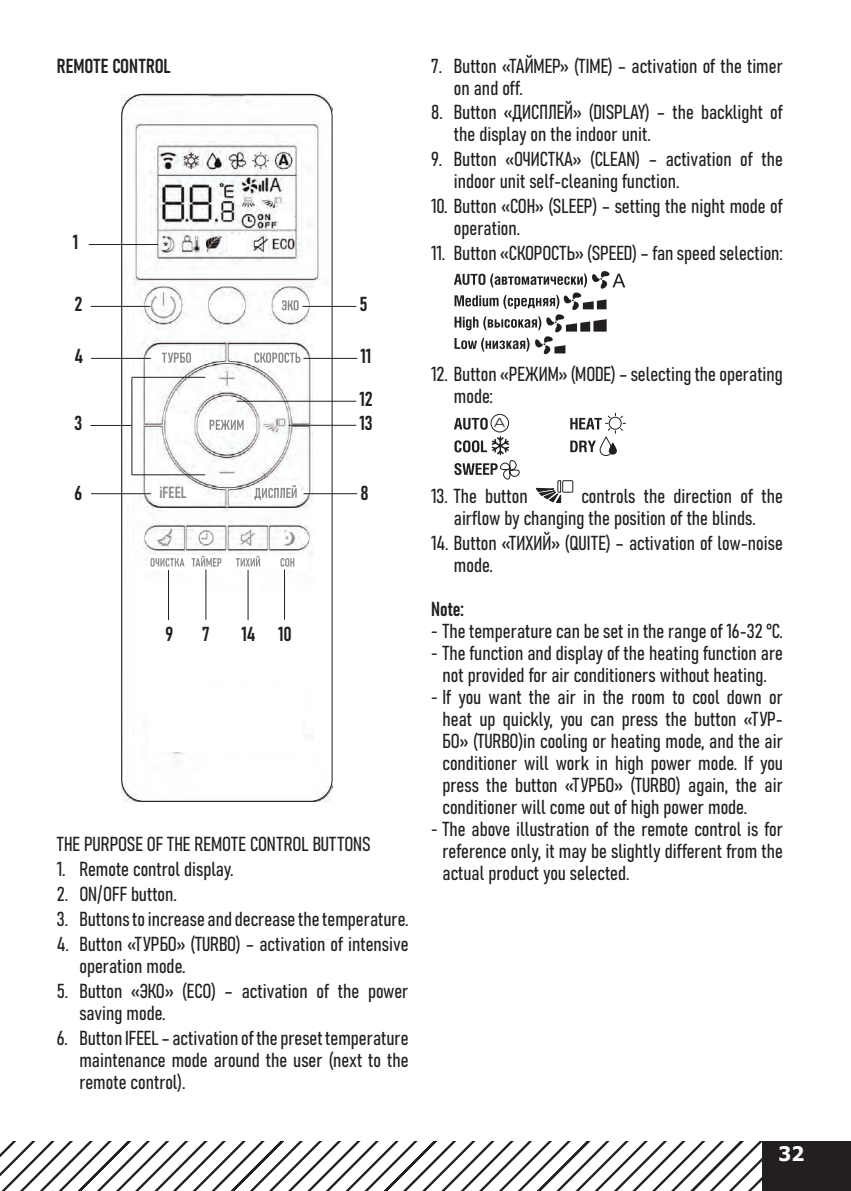
<style>
.page{position:relative;width:851px;height:1191px;background:#fff}
.page>*{position:absolute;margin:0;border:0;box-sizing:border-box;transform-origin:0 0}
.t1{font:20px/22px "Bahnschrift";color:#231f20}
.t2{font:20px "Tahoma KZ Bold";color:#fff}
.t3{font:16px "Bahnschrift";color:#8c8a8d}
.t4{font:13px "Europe Ext";color:#231f20}
.s1{font-family:"Tahoma KZ";font-size:18px}
</style>
<div class="page">
<div style="left:762px;top:1141px;width:88px;height:50px;background:#231f20"></div>
<svg style="left:0;top:1141px;width:762px;height:50px"></svg>
<img style="left:122px;top:94px;width:210px;height:707px">
<div style="left:275px;top:299px;width:29px;height:14px;background:#fff"></div>
<div style="left:252px;top:351px;width:49px;height:14px;background:#fff"></div>
<div style="left:153px;top:351px;width:49px;height:14px;background:#fff"></div>
<div style="left:202px;top:418px;width:49px;height:14px;background:#fff"></div>
<div style="left:152px;top:487px;width:48px;height:14px;background:#fff"></div>
<svg style="left:252px;top:487px;width:49px;height:14px"></svg>
<div style="left:148px;top:555px;width:159px;height:15px;background:#fff"></div>
<div style="left:121px;top:94px;width:211px;height:707px;border:1px solid #231f20;border-radius:22px"></div>
<div style="left:149px;top:683px;width:154px;height:69px;background:#fff"></div>
<svg style="left:162px;top:352px;width:29px;height:11px"></svg>
<svg style="left:209px;top:420px;width:34px;height:10px"></svg>
<svg style="left:254px;top:485px;width:42px;height:15px"></svg>
<svg style="left:280px;top:558px;width:14px;height:8px"></svg>
<svg style="left:236px;top:556px;width:24px;height:10px"></svg>
<svg style="left:191px;top:556px;width:30px;height:10px"></svg>
<svg style="left:150px;top:558px;width:34px;height:8px"></svg>
<svg style="left:254px;top:352px;width:46px;height:11px"></svg>
<svg style="left:282px;top:300px;width:16px;height:10px"></svg>
<div style="left:279px;top:212px;width:15px;height:17px;background:#fff"></div>
<div style="left:227px;top:235px;width:20px;height:20px;background:#fff"></div>
<div style="left:213px;top:299px;width:27px;height:14px;background:#fff"></div>
<div style="left:168px;top:416px;width:22px;height:18px;background:#fff"></div>
<hr style="left:91px;top:306px;width:60px;height:1px;background:#231f20">
<hr style="left:132px;top:377px;width:73px;height:1px;background:#231f20">
<hr style="left:132px;top:474px;width:73px;height:1px;background:#231f20">
<hr style="left:131px;top:377px;width:1px;height:98px;background:#231f20">
<hr style="left:91px;top:358px;width:60px;height:1px;background:#231f20">
<hr style="left:302px;top:306px;width:54px;height:1px;background:#231f20">
<hr style="left:91px;top:493px;width:60px;height:1px;background:#231f20">
<hr style="left:205px;top:569px;width:1px;height:51px;background:#231f20">
<hr style="left:303px;top:493px;width:54px;height:1px;background:#231f20">
<hr style="left:168px;top:570px;width:1px;height:50px;background:#231f20">
<hr style="left:284px;top:569px;width:1px;height:51px;background:#231f20">
<hr style="left:303px;top:358px;width:54px;height:1px;background:#231f20">
<hr style="left:248px;top:570px;width:1px;height:50px;background:#231f20">
<hr style="left:236px;top:401px;width:120px;height:1px;background:#231f20">
<hr style="left:90px;top:425px;width:42px;height:1px;background:#231f20">
<hr style="left:289px;top:425px;width:67px;height:1px;background:#231f20">
<hr style="left:89px;top:244px;width:69px;height:1px;background:#231f20">
<svg style="left:454px;top:271px;width:171px;height:84px"></svg>
<div style="left:490px;top:414px;width:19px;height:18px;border:1px solid #231f20;border-radius:50%"></div>
<div style="left:599px;top:437px;width:13px;height:19px;border:1px solid #231f20;border-radius:6px"></div>
<svg style="left:608px;top:442px;width:8px;height:12px"></svg>
<svg style="left:570px;top:413px;width:55px;height:20px"></svg>
<svg style="left:570px;top:440px;width:26px;height:12px"></svg>
<svg style="left:454px;top:418px;width:65px;height:61px"></svg>
<div style="left:562px;top:480px;width:11px;height:12px;border:1px solid #231f20"></div>
<svg style="left:535px;top:480px;width:26px;height:23px"></svg>
<p class="t1" style="left:57px;top:53px;width:116px">REMOTE CONTROL</p>
<p class="t1" style="left:73px;top:230px;width:7px">1</p>
<p class="t1" style="left:75px;top:292px;width:9px">2</p>
<p class="t1" style="left:75px;top:344px;width:10px">4</p>
<p class="t1" style="left:359px;top:292px;width:10px">5</p>
<p class="t1" style="left:360px;top:344px;width:12px">11</p>
<p class="t1" style="left:359px;top:387px;width:15px">12</p>
<p class="t1" style="left:75px;top:411px;width:9px">3</p>
<p class="t1" style="left:359px;top:411px;width:15px">13</p>
<p class="t1" style="left:75px;top:480px;width:9px">6</p>
<p class="t3" style="left:159px;top:480px;width:29px">iFEEL</p>
<p class="t1" style="left:165px;top:622px;width:9px">9</p>
<p class="t1" style="left:278px;top:621px;width:15px">10</p>
<p class="t1" style="left:202px;top:621px;width:9px">7</p>
<p class="t1" style="left:241px;top:622px;width:16px">14</p>
<p class="t1" style="left:360px;top:480px;width:10px">8</p>
<p class="t1" style="left:57px;top:832px;width:315px">THE PURPOSE OF THE REMOTE CONTROL BUTTONS</p>
<p class="t1" style="left:57px;top:857px;width:178px">1. Remote control display.</p>
<p class="t1" style="left:57px;top:881px;width:122px">2. ON/OFF button.</p>
<p class="t1" style="left:57px;top:906px;width:353px">3. Buttons to increase and decrease the temperature.</p>
<p class="t1" style="left:79px;top:931px;width:330px;text-indent:-23px">4. Button «ТУРБО» (TURBO) – activation of intensive operation mode.</p>
<p class="t1" style="left:79px;top:978px;width:330px;text-indent:-23px">5. Button «ЭКО» (ЕСО) – activation of the power saving mode.</p>
<p class="t1" style="left:79px;top:1025px;width:330px;text-align:justify;text-indent:-23px">6. Button IFEEL – activation of the preset temperature maintenance mode around the user (next to the remote control).</p>
<p class="t1" style="left:454px;top:53px;width:330px;text-indent:-23px">7. Button «ТАЙМЕР» (TIME) – activation of the timer on and off.</p>
<p class="t1" style="left:454px;top:100px;width:330px;text-indent:-23px">8. Button «ДИСПЛЕЙ» (DISPLAY) – the backlight of the display on the indoor unit.</p>
<p class="t1" style="left:454px;top:147px;width:330px;text-indent:-23px">9. Button «ОЧИСТКА» (CLEAN) – activation of the indoor unit self-cleaning function.</p>
<p class="t1" style="left:454px;top:194px;width:330px;text-indent:-23px">10. Button «СОН» (SLEEP) – setting the night mode of operation.</p>
<p class="t1" style="left:431px;top:241px;width:353px">11. Button «СКОРОСТЬ» (SPEED) – fan speed selection:</p>
<p class="t1" style="left:454px;top:362px;width:330px;text-indent:-23px">12. Button «РЕЖИМ» (MODE) – selecting the operating mode:</p>
<p class="t4" style="left:494px;top:415px;width:13px">À</p>
<p class="t1" style="left:431px;top:483px;width:98px">13. The button</p>
<p class="t1" style="left:454px;top:483px;width:330px;text-indent:127px">controls the direction of the airflow by changing the position of the blinds.</p>
<p class="t1" style="left:454px;top:530px;width:330px;text-indent:-23px">14. Button «ТИХИЙ» (QUITE) – activation of low-noise mode.</p>
<p class="t1" style="left:431px;top:596px;width:34px">Note:</p>
<p class="t1" style="left:431px;top:618px;width:353px"><span class="s1">-</span> The temperature can be set in the range of 16-32 °C.</p>
<p class="t1" style="left:431px;top:640px;width:353px;text-align:center"><span class="s1">-</span> The function and display of the heating function are not provided for air conditioners without heating.</p>
<p class="t1" style="left:442px;top:684px;width:342px;text-align:justify;text-indent:-11px"><span class="s1">-</span> If you want the air in the room to cool down or heat up quickly, you can press the button «ТУР-БО» (TURBO)in cooling or heating mode, and the air conditioner will work in high power mode. If you press the button «ТУРБО» (TURBO) again, the air conditioner will come out of high power mode.</p>
<p class="t1" style="left:442px;top:816px;width:342px;text-align:justify;text-indent:-11px"><span class="s1">-</span> The above illustration of the remote control is for reference only, it may be slightly different from the actual product you selected.</p>
<p class="t2" style="left:778px;top:1139px;width:27px">32</p>
</div>
